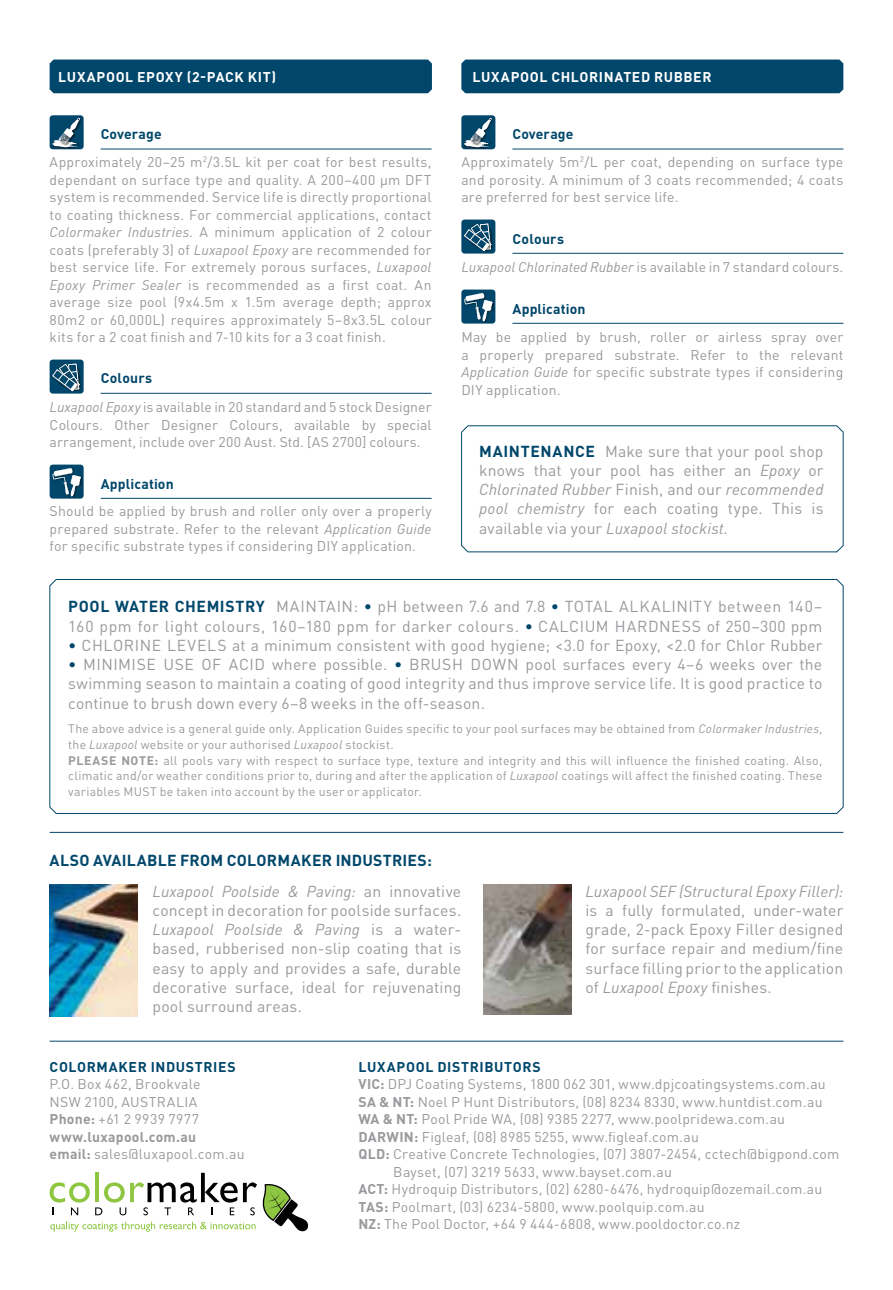
<style>
.page{position:relative;width:893px;height:1290px;background:#fff}
.page>*{position:absolute;margin:0;border:0;box-sizing:border-box;transform-origin:0 0}
.t1{font:15.75px/19.2px "DIN Pro";letter-spacing:.015em;color:#97999c;text-align:justify}
.t2{font:italic 15.75px "DIN";letter-spacing:.01em;color:#97999c}
.t3{font:15.75px/19.2px "DIN Pro";letter-spacing:.035em;color:#97999c}
.t4{font:700 15.75px "DIN Pro";letter-spacing:.015em;color:#00476b}
.t5{font:14px/17.5px "DIN Pro";letter-spacing:.015em;color:#97999c;text-align:justify}
.t6{font:700 14px "DIN Pro";letter-spacing:.04em;color:#fff}
.t7{font:700 14px "DIN Pro";letter-spacing:.045em;color:#00476b}
.t8{font:700 14px "DIN Pro";letter-spacing:.025em;color:#00476b}
.t9{font:700 14px "DIN Pro";letter-spacing:.005em;color:#00476b}
.t10{font:12.25px/15.8px "DIN Pro";letter-spacing:.02em;color:#97999c}
.s1{font-family:"DIN";font-style:italic}
.s2{font-weight:700;color:#00476b}
.s3{font-family:"DIN Pro";font-style:normal}
.s4{color:#00476b}
.s5{font-weight:700}
</style>
<div class="page">
<div style="left:461px;top:60px;width:382px;height:33px;background:#00476b"></div>
<svg style="left:50px;top:1173px;width:258px;height:59px"></svg>
<div style="left:50px;top:115px;width:34px;height:34px;background:#00476b;border-radius:3px"></div>
<img style="left:53px;top:147px;width:24px;height:2px">
<svg style="left:52px;top:118px;width:28px;height:29px"></svg>
<hr style="left:101px;top:149px;width:331px;height:1px;background:#00476b">
<div style="left:461px;top:115px;width:34px;height:34px;background:#00476b;border-radius:3px"></div>
<img style="left:464px;top:147px;width:25px;height:2px">
<svg style="left:464px;top:118px;width:28px;height:29px"></svg>
<hr style="left:512px;top:149px;width:331px;height:1px;background:#00476b">
<div style="left:50px;top:360px;width:34px;height:33px;background:#00476b;border-radius:3px"></div>
<img style="left:80px;top:377px;width:1px;height:13px">
<svg style="left:52px;top:364px;width:28px;height:28px"></svg>
<hr style="left:101px;top:393px;width:331px;height:1px;background:#00476b">
<div style="left:461px;top:220px;width:34px;height:33px;background:#00476b;border-radius:3px"></div>
<img style="left:491px;top:228px;width:1px;height:22px">
<svg style="left:464px;top:224px;width:27px;height:28px"></svg>
<hr style="left:512px;top:253px;width:331px;height:1px;background:#00476b">
<div style="left:50px;top:465px;width:34px;height:33px;background:#00476b;border-radius:3px"></div>
<img style="left:71px;top:476px;width:11px;height:22px">
<svg style="left:53px;top:468px;width:28px;height:28px"></svg>
<hr style="left:101px;top:498px;width:331px;height:1px;background:#00476b">
<div style="left:461px;top:290px;width:34px;height:33px;background:#00476b;border-radius:3px"></div>
<img style="left:482px;top:301px;width:12px;height:22px">
<svg style="left:464px;top:293px;width:28px;height:28px"></svg>
<hr style="left:512px;top:323px;width:331px;height:1px;background:#00476b">
<svg style="left:49px;top:579px;width:795px;height:235px"></svg>
<svg style="left:461px;top:425px;width:383px;height:127px"></svg>
<div style="left:50px;top:60px;width:382px;height:33px;background:#00476b"></div>
<img style="left:50px;top:885px;width:88px;height:131px">
<img style="left:483px;top:885px;width:88px;height:130px">
<hr style="left:50px;top:1041px;width:793px;height:1px;background:#00476b">
<hr style="left:50px;top:832px;width:793px;height:1px;background:#00476b">
<p class="t6" style="left:58px;top:67px;width:219px">LUXAPOOL EPOXY (2-PACK KIT)</p>
<p class="t6" style="left:472px;top:67px;width:240px">LUXAPOOL CHLORINATED RUBBER</p>
<p class="t9" style="left:101px;top:125px;width:62px">Coverage</p>
<p class="t9" style="left:512px;top:124px;width:62px">Coverage</p>
<p class="t5" style="left:50px;top:153px;width:383px">Approximately 20–25 m<sup>2</sup>/3.5L kit per coat for best results, dependant on surface type and quality. A 200–400 µm DFT system is recommended. Service life is directly proportional to coating thickness. For commercial applications, contact <span class="s1">Colormaker Industries</span>. A minimum application of 2 colour coats (preferably 3) of <span class="s1">Luxapool Epoxy</span> are recommended for best service life. For extremely porous surfaces, <span class="s1">Luxapool Epoxy Primer Sealer</span> is recommended as a first coat. An average size pool (9x4.5m x 1.5m average depth; approx 80m2 or 60,000L) requires approximately 5–8x3.5L colour kits for a 2 coat finish and 7-10 kits for a 3 coat finish.</p>
<p class="t5" style="left:461px;top:153px;width:383px">Approximately 5m<sup>2</sup>/L per coat, depending on surface type and porosity. A minimum of 3 coats recommended; 4 coats are preferred for best service life.</p>
<p class="t8" style="left:512px;top:229px;width:53px">Colours</p>
<p class="t5" style="left:461px;top:258px;width:383px"><span class="s1">Luxapool Chlorinated Rubber</span> is available in 7 standard colours.</p>
<p class="t8" style="left:512px;top:299px;width:75px">Application</p>
<p class="t5" style="left:461px;top:328px;width:383px">May be applied by brush, roller or airless spray over a properly prepared substrate. Refer to the relevant <span class="s1">Application Guide</span> for specific substrate types if considering DIY application.</p>
<p class="t8" style="left:101px;top:369px;width:53px">Colours</p>
<p class="t5" style="left:50px;top:398px;width:383px"><span class="s1">Luxapool Epoxy</span> is available in 20 standard and 5 stock Designer Colours. Other Designer Colours, available by special arrangement, include over 200 Aust. Std. [AS 2700] colours.</p>
<p class="t8" style="left:101px;top:474px;width:75px">Application</p>
<p class="t5" style="left:50px;top:502px;width:384px">Should be applied by brush and roller only over a properly prepared substrate. Refer to the relevant <span class="s1">Application Guide </span>for specific substrate types if considering DIY application.</p>
<p class="t1" style="left:479px;top:441px;width:346px"><span class="s2">MAINTENANCE</span> Make sure that your pool shop knows that your pool has either an <span class="s1">Epoxy</span> or</p>
<p class="t2" style="left:479px;top:480px;width:346px">Chlorinated Rubber <span class="s3">Finish, and our</span> recommended</p>
<p class="t1" style="left:479px;top:498px;width:346px"><span class="s1">pool chemistry</span> for each coating type. This is</p>
<p class="t2" style="left:479px;top:518px;width:250px"><span class="s3">available via your</span> Luxapool stockist.</p>
<p class="t3" style="left:68px;top:596px;width:756px"><span class="s2">POOL WATER CHEMISTRY</span> MAINTAIN: <span class="s4">•</span> pH between 7.6 and 7.8 <span class="s4">•</span> TOTAL ALKALINITY between 140–<br>160 ppm for light colours, 160–180 ppm for darker colours. <span class="s4">•</span> CALCIUM HARDNESS of 250–300 ppm</p>
<p class="t1" style="left:68px;top:635px;width:756px"><span class="s4">•</span> CHLORINE LEVELS at a minimum consistent with good hygiene; &lt;3.0 for Epoxy, &lt;2.0 for Chlor Rubber</p>
<p class="t1" style="left:68px;top:654px;width:756px"><span class="s4">•</span> MINIMISE USE OF ACID where possible. <span class="s4">•</span> BRUSH DOWN pool surfaces every 4–6 weeks over the swimming season to maintain a coating of good integrity and thus improve service life. It is good practice to continue to brush down every 6–8 weeks in the off-season.</p>
<p class="t10" style="left:68px;top:720px;width:756px">The above advice is a general guide only. Application Guides specific to your pool surfaces may be obtained from <span class="s1">Colormaker Industries</span>, the <span class="s1">Luxapool</span> website or your authorised <span class="s1">Luxapool</span> stockist.<br><span class="s5">PLEASE NOTE:</span> all pools vary with respect to surface type, texture and integrity and this will influence the finished coating. Also, climatic and/or weather conditions prior to, during and after the application of <span class="s1">Luxapool</span> coatings will affect the finished coating. These variables MUST be taken into account by the user or applicator.</p>
<p class="t4" style="left:50px;top:850px;width:384px">ALSO AVAILABLE FROM COLORMAKER INDUSTRIES:</p>
<p class="t2" style="left:153px;top:881px;width:310px">Luxapool Poolside &amp; Paving: <span class="s3">an innovative</span></p>
<p class="t1" style="left:153px;top:900px;width:310px">concept in decoration for poolside surfaces.</p>
<p class="t2" style="left:153px;top:920px;width:310px">Luxapool Poolside &amp; Paving <span class="s3">is a water-</span></p>
<p class="t1" style="left:153px;top:938px;width:310px">based, rubberised non-slip coating that is easy to apply and provides a safe, durable decorative surface, ideal for rejuvenating pool surround areas.</p>
<p class="t2" style="left:585px;top:881px;width:259px">Luxapool SEF (Structural Epoxy Filler):</p>
<p class="t1" style="left:585px;top:900px;width:259px">is a fully formulated, under-water grade, 2-pack Epoxy Filler designed for surface repair and medium/fine surface filling prior to the application</p>
<p class="t2" style="left:585px;top:977px;width:188px"><span class="s3">of</span> Luxapool Epoxy <span class="s3">finishes.</span></p>
<p class="t7" style="left:50px;top:1057px;width:188px">COLORMAKER INDUSTRIES</p>
<p class="t5" style="left:50px;top:1075px;width:197px;text-align:left">P.O. Box 462, Brookvale<br>NSW 2100, AUSTRALIA<br><span class="s5">Phone:</span> +61 2 9939 7977 <span class="s5">www.luxapool.com.au<br>email:</span> sales@luxapool.com.au</p>
<p class="t7" style="left:358px;top:1057px;width:184px">LUXAPOOL DISTRIBUTORS</p>
<p class="t5" style="left:358px;top:1075px;width:469px"><span class="s5">VIC:</span> DPJ Coating Systems, 1800 062 301, www.dpjcoatingsystems.com.au</p>
<p class="t5" style="left:358px;top:1092px;width:466px"><span class="s5">SA &amp; NT:</span> Noel P Hunt Distributors, (08) 8234 8330, www.huntdist.com.au</p>
<p class="t5" style="left:358px;top:1110px;width:428px"><span class="s5">WA &amp; NT:</span> Pool Pride WA, (08) 9385 2277, www.poolpridewa.com.au</p>
<p class="t5" style="left:358px;top:1127px;width:342px"><span class="s5">DARWIN:</span> Figleaf, (08) 8985 5255, www.figleaf.com.au</p>
<p class="t5" style="left:358px;top:1145px;width:482px"><span class="s5">QLD:</span> Creative Concrete Technologies, (07) 3807-2454, cctech@bigpond.com</p>
<p class="t5" style="left:393px;top:1162px;width:280px">Bayset, (07) 3219 5633, www.bayset.com.au</p>
<p class="t5" style="left:358px;top:1180px;width:465px"><span class="s5">ACT:</span> Hydroquip Distributors, (02) 6280-6476, hydroquip@ozemail.com.au</p>
<p class="t5" style="left:358px;top:1197px;width:348px"><span class="s5">TAS:</span> Poolmart, (03) 6234-5800, www.poolquip.com.au</p>
<p class="t5" style="left:358px;top:1215px;width:383px"><span class="s5">NZ:</span> The Pool Doctor, +64 9 444-6808, www.pooldoctor.co.nz</p>
</div>
